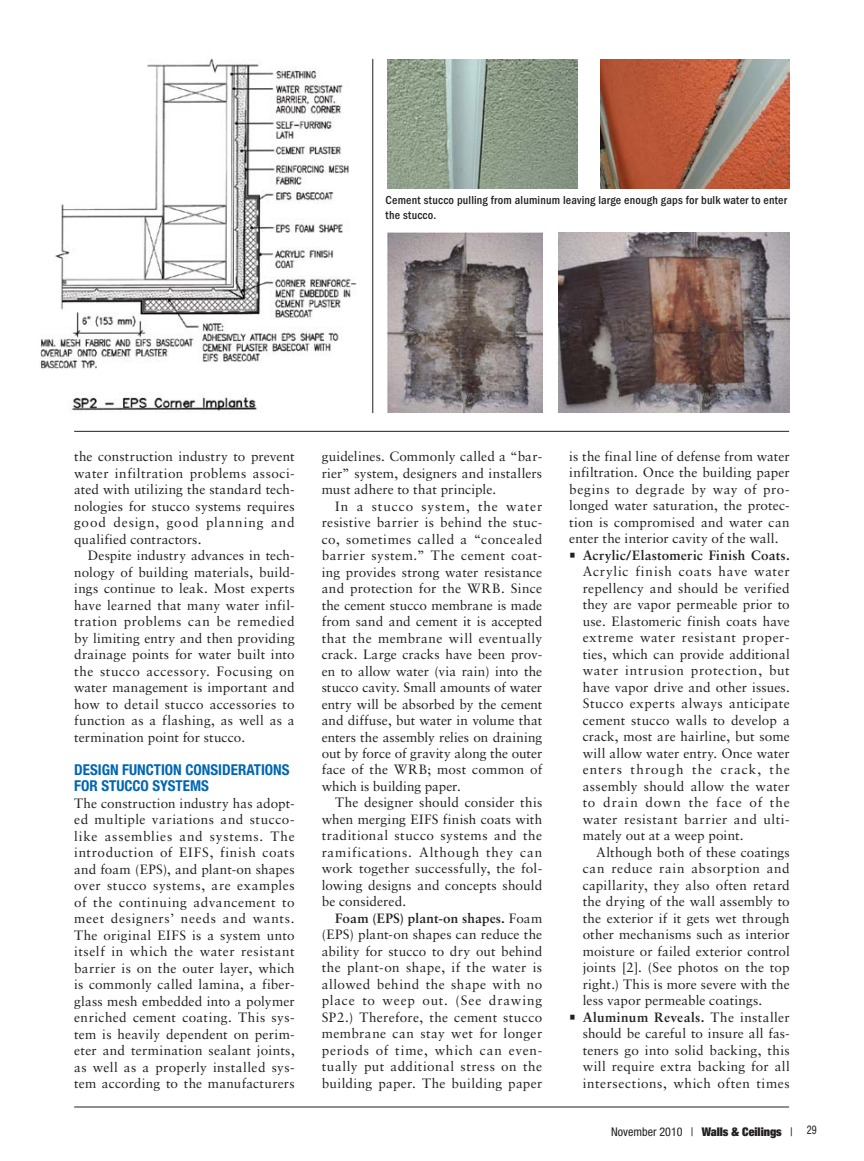
<style>
.page{position:relative;width:864px;height:1161px;background:#fff}
.page>*{position:absolute;margin:0;border:0;box-sizing:border-box;transform-origin:0 0}
.t1{font:700 condensed 15px/16.5px "Helvetica Neue";color:#0066b3}
.t2{font:13.5px/16.5px "Sabon";letter-spacing:.015em;color:#231f20;text-align:justify}
.t3{font:500 condensed 12px/14.4px "Franklin Gothic";letter-spacing:.015em;color:#231f20}
.t4{font:condensed 12px "Helvetica Neue";color:#231f20}
.s1{font-weight:700}
.s2{font-family:"Glypha";font-weight:900}
.s3{font-weight:900;font-stretch:expanded}
</style>
<div class="page">
<hr style="left:74px;top:1107px;width:715px;height:1px;background:#231f20">
<hr style="left:74px;top:431px;width:715px;height:1px;background:#231f20">
<img style="left:40px;top:58px;width:317px;height:353px">
<hr style="left:373px;top:59px;width:1px;height:354px;background:#231f20">
<img style="left:387px;top:233px;width:156px;height:179px">
<img style="left:558px;top:233px;width:232px;height:179px">
<img style="left:387px;top:60px;width:190px;height:129px">
<img style="left:601px;top:60px;width:189px;height:128px">
<p class="t3" style="left:386px;top:193px;width:403px">Cement stucco pulling from aluminum leaving large enough gaps for bulk water to enter the stucco.</p>
<p class="t2" style="left:74px;top:448px;width:222px">the construction industry to prevent water infiltration problems associ&shy;ated with utilizing the standard tech&shy;nologies for stucco systems requires good design, good planning and qualified contractors.</p>
<p class="t2" style="left:74px;top:547px;width:222px;text-indent:14px">Despite industry advances in tech&shy;nology of building materials, build&shy;ings continue to leak. Most experts have learned that many water infil&shy;tration problems can be remedied by limiting entry and then providing drainage points for water built into the stucco accessory. Focusing on water management is important and how to detail stucco accessories to function as a flashing, as well as a termination point for stucco.</p>
<p class="t1" style="left:74px;top:761px;width:217px">DESIGN FUNCTION CONSIDERATIONS<br>FOR STUCCO SYSTEMS</p>
<p class="t2" style="left:74px;top:795px;width:222px">The construction industry has adopt&shy;ed multiple variations and stucco&shy;like assemblies and systems. The introduction of EIFS, finish coats and foam (EPS), and plant-on shapes over stucco systems, are examples of the continuing advancement to meet designers’ needs and wants.<br>The original EIFS is a system unto itself in which the water resistant barrier is on the outer layer, which is commonly called lamina, a fiber&shy;glass mesh embedded into a polymer enriched cement coating. This sys&shy;tem is heavily dependent on perim&shy;eter and termination sealant joints, as well as a properly installed sys&shy;tem according to the manufacturers</p>
<p class="t2" style="left:322px;top:448px;width:222px">guidelines. Commonly called a “bar&shy;rier” system, designers and installers must adhere to that principle.</p>
<p class="t2" style="left:322px;top:497px;width:222px;text-indent:14px">In a stucco system, the water resistive barrier is behind the stuc&shy;co, sometimes called a “concealed barrier system.” The cement coat&shy;ing provides strong water resistance and protection for the WRB. Since the cement stucco membrane is made from sand and cement it is accepted that the membrane will eventually crack. Large cracks have been prov&shy;en to allow water (via rain) into the stucco cavity. Small amounts of water entry will be absorbed by the cement and diffuse, but water in volume that enters the assembly relies on draining out by force of gravity along the outer face of the WRB; most common of which is building paper.</p>
<p class="t2" style="left:322px;top:794px;width:222px;text-indent:14px">The designer should consider this when merging EIFS finish coats with traditional stucco systems and the ramifications. Although they can work together successfully, the fol&shy;lowing designs and concepts should be considered.</p>
<p class="t2" style="left:322px;top:910px;width:222px;text-indent:14px"><span class="s1">Foam (EPS) plant-on shapes.</span> Foam (EPS) plant-on shapes can reduce the ability for stucco to dry out behind the plant-on shape, if the water is allowed behind the shape with no place to weep out. (See drawing SP2.) Therefore, the cement stucco membrane can stay wet for longer periods of time, which can even&shy;tually put additional stress on the building paper. The building paper</p>
<p class="t2" style="left:569px;top:448px;width:222px">is the final line of defense from water infiltration. Once the building paper begins to degrade by way of pro&shy;longed water saturation, the protec&shy;tion is compromised and water can enter the interior cavity of the wall.</p>
<p class="t2" style="left:583px;top:547px;width:209px;text-indent:-14px"><span class="s2">•</span> <span class="s1">Acrylic/Elastomeric Finish Coats.<br></span>Acrylic finish coats have water repellency and should be verified they are vapor permeable prior to use. Elastomeric finish coats have extreme water resistant proper&shy;ties, which can provide additional water intrusion protection, but have vapor drive and other issues.<br>Stucco experts always anticipate cement stucco walls to develop a crack, most are hairline, but some will allow water entry. Once water enters through the crack, the assembly should allow the water to drain down the face of the water resistant barrier and ulti&shy;mately out at a weep point.</p>
<p class="t2" style="left:583px;top:844px;width:209px;text-indent:14px">Although both of these coatings can reduce rain absorption and capillarity, they also often retard the drying of the wall assembly to the exterior if it gets wet through other mechanisms such as interior moisture or failed exterior control joints [2]. (See photos on the top right.) This is more severe with the less vapor permeable coatings.</p>
<p class="t2" style="left:583px;top:1009px;width:209px;text-indent:-14px"><span class="s2">•</span> <span class="s1">Aluminum Reveals.</span> The installer should be careful to insure all fas&shy;teners go into solid backing, this will require extra backing for all intersections, which often times</p>
<p class="t4" style="left:611px;top:1125px;width:207px">November 2010 | <span class="s3">Walls &amp; Ceilings</span> | 29</p>
</div>
